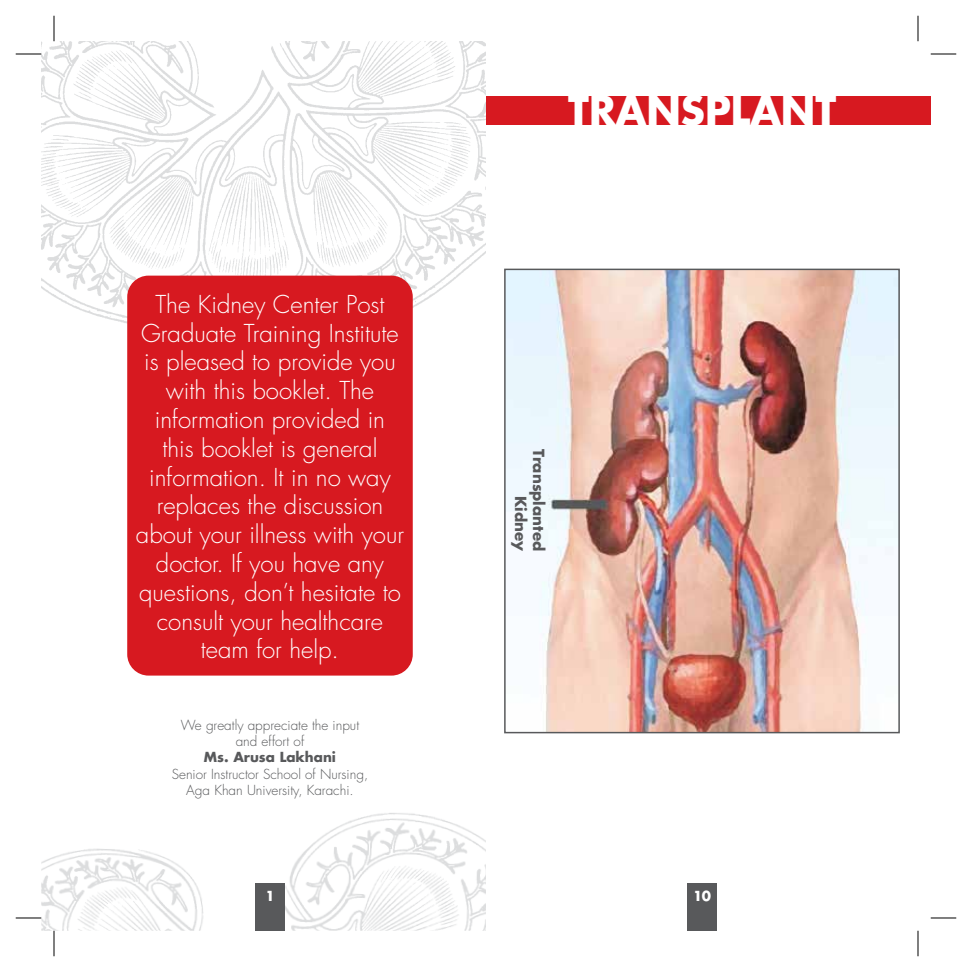
<style>
.page{position:relative;width:972px;height:972px;background:#fff}
.page>*{position:absolute;margin:0;border:0;box-sizing:border-box;transform-origin:0 0}
.t1{font:700 39.15px "Futura Std";color:#fff}
.t2{font:300 24px/28.8px "Futura Std";color:#fff;text-align:center}
.t3{font:700 15px/18px "Futura Std";color:#58595b;text-align:right}
.t4{font:300 13.5px/16.2px "Futura Std";color:#58595b;text-align:center}
.t5{font:700 13.5px "Futura Std";color:#58595b}
.t6{font:700 13.5px "Futura Std";color:#fff}
</style>
<div class="page">
<img style="left:41px;top:41px;width:445px;height:283px">
<img style="left:41px;top:813px;width:445px;height:118px">
<div style="left:127px;top:276px;width:286px;height:400px;background:#d71920;border-radius:21px"></div>
<div style="left:255px;top:883px;width:30px;height:48px;background:#58595b"></div>
<svg style="left:918px;top:16px;width:1px;height:25px"></svg>
<svg style="left:931px;top:54px;width:25px;height:1px"></svg>
<svg style="left:16px;top:54px;width:25px;height:1px"></svg>
<svg style="left:54px;top:16px;width:1px;height:25px"></svg>
<svg style="left:918px;top:931px;width:1px;height:25px"></svg>
<svg style="left:931px;top:918px;width:25px;height:1px"></svg>
<svg style="left:16px;top:918px;width:25px;height:1px"></svg>
<svg style="left:54px;top:931px;width:1px;height:25px"></svg>
<div style="left:486px;top:96px;width:445px;height:29px;background:#d71920"></div>
<div style="left:687px;top:883px;width:30px;height:48px;background:#58595b"></div>
<img style="left:507px;top:272px;width:390px;height:458px">
<div style="left:504px;top:269px;width:396px;height:464px;border:2px solid #58595b"></div>
<p class="t2" style="left:136px;top:290px;width:270px">The Kidney Center Post<br>Graduate Training Institute is pleased to provide you with this booklet. The information provided in<br>this booklet is general information. It in no way replaces the discussion about your illness with your doctor. If you have any questions, don’t hesitate to consult your healthcare team for help.</p>
<p class="t4" style="left:181px;top:717px;width:180px">We greatly appreciate the input and effort of</p>
<p class="t5" style="left:204px;top:748px;width:134px">Ms. Arusa Lakhani</p>
<p class="t4" style="left:172px;top:766px;width:198px">Senior Instructor School of Nursing,<br>Aga Khan University, Karachi.</p>
<p class="t6" style="left:266px;top:887px;width:11px">1</p>
<h1 class="t1" style="left:568px;top:84px;width:270px">TRANSPLANT</h1>
<p class="t3" style="left:548px;top:449px;width:103px;rotate:90deg">Transplanted<br>Kidney</p>
<p class="t6" style="left:693px;top:887px;width:20px">10</p>
</div>
